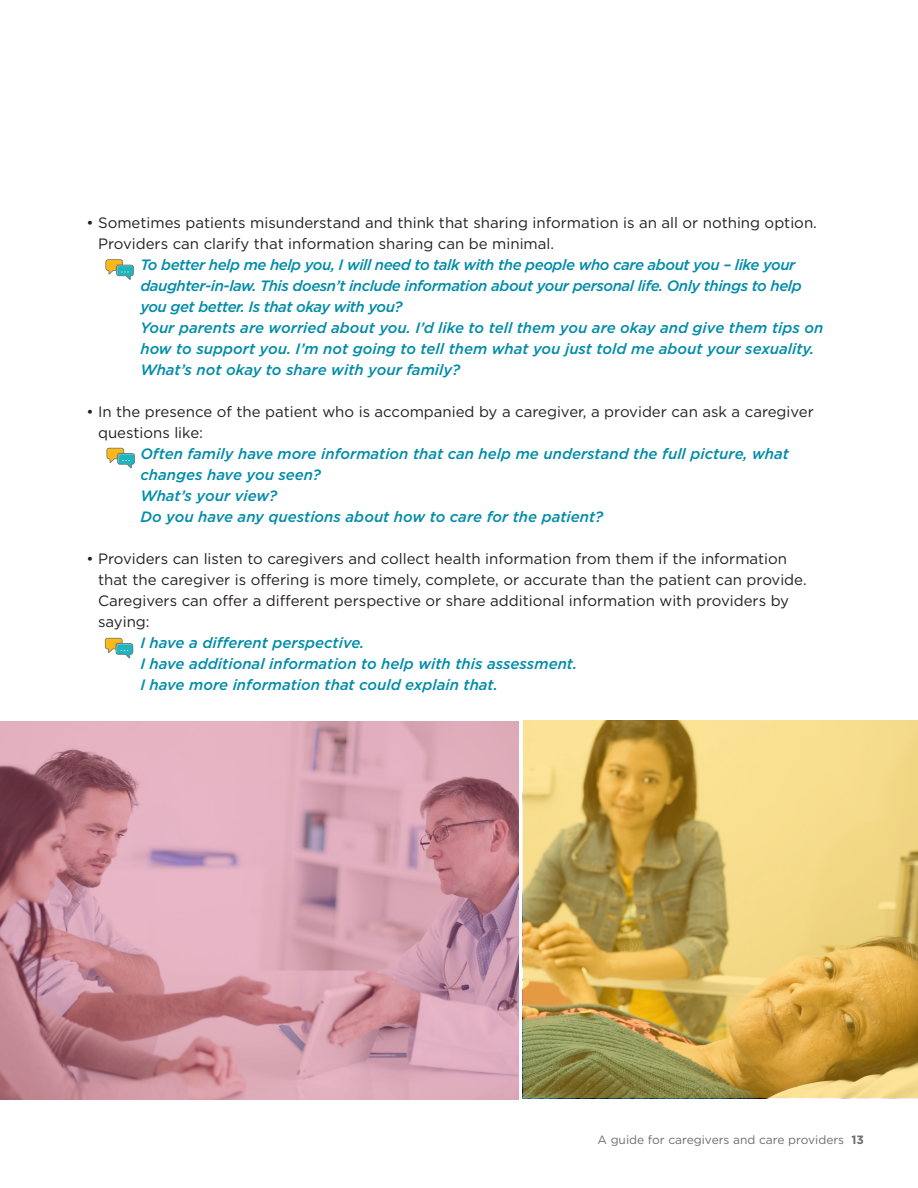
<style>
.page{position:relative;width:918px;height:1188px;background:#fff}
.page>*{position:absolute;margin:0;border:0;box-sizing:border-box;transform-origin:0 0}
.Change_body_text{font:15px/21px "Gotham";color:#231f20}
.t1{font:italic 500 15px/21px "Gotham";letter-spacing:-.03em;color:#008ca8}
.t2{font:italic 500 15px/21px "Gotham";color:#008ca8}
.t3{font:12px "Gotham";color:#6c6d70}
.s1{font-weight:700}
</style>
<div class="page">
<svg style="left:523px;top:721px;width:395px;height:377px;background:#d0b260"></svg>
<svg style="left:0;top:721px;width:518px;height:378px;background:#cd97a5"></svg>
<svg style="left:105px;top:259px;width:29px;height:21px"></svg>
<svg style="left:107px;top:448px;width:28px;height:20px"></svg>
<svg style="left:105px;top:638px;width:28px;height:20px"></svg>
<p class="Change_body_text" style="left:98px;top:212px;width:720px;text-indent:-12px">• Sometimes patients misunderstand and think that sharing information is an all or nothing option.<br>Providers can clarify that information sharing can be minimal.</p>
<p class="t1" style="left:140px;top:254px;width:685px">To better help me help you, I will need to talk with the people who care about you – like your daughter-in-law. This doesn’t include information about your personal life. Only things to help you get better. Is that okay with you?<br>Your parents are worried about you. I’d like to tell them you are okay and give them tips on how to support you. I’m not going to tell them what you just told me about your sexuality.<br>What’s not okay to share with your family?</p>
<p class="Change_body_text" style="left:98px;top:401px;width:717px;text-indent:-12px">• In the presence of the patient who is accompanied by a caregiver, a provider can ask a caregiver questions like:</p>
<p class="t2" style="left:140px;top:443px;width:650px">Often family have more information that can help me understand the full picture, what changes have you seen?<br>What’s your view?<br>Do you have any questions about how to care for the patient?</p>
<p class="Change_body_text" style="left:98px;top:548px;width:710px;text-indent:-12px">• Providers can listen to caregivers and collect health information from them if the information that the caregiver is offering is more timely, complete, or accurate than the patient can provide.<br>Caregivers can offer a different perspective or share additional information with providers by saying:</p>
<p class="t2" style="left:140px;top:632px;width:438px">I have a different perspective.<br>I have additional information to help with this assessment.<br>I have more information that could explain that.</p>
<p class="t3" style="left:598px;top:1132px;width:268px">A guide for caregivers and care providers <span class="s1">13</span></p>
</div>
